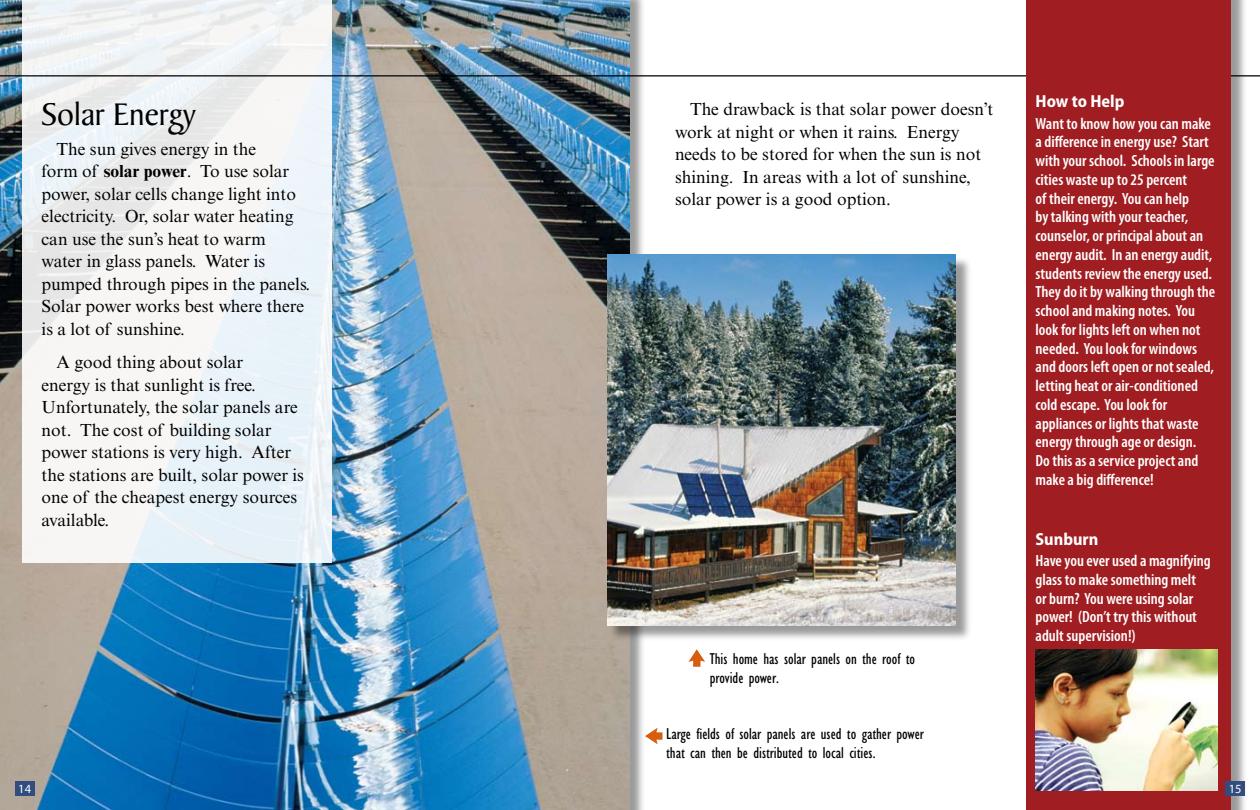
<style>
.page{position:relative;width:1260px;height:810px;background:#fff}
.page>*{position:absolute;margin:0;border:0;box-sizing:border-box;transform-origin:0 0}
.t1{font:33.75px "Baker Signet";letter-spacing:-.01em;color:#000}
.t2{font:17.5px/22.5px "Times New Roman MT Std";color:#000}
.t3{font:700 semi-condensed 17.5px "Myriad Pro";color:#fff}
.t4{font:600 condensed 16.25px/18.8px "Myriad Pro";color:#fff}
.t5{font:condensed 16.25px/18.8px "Gill Sans Std";color:#000}
.t6{font:12.5px "Myriad Pro";color:#fff}
.s1{font-weight:700}
</style>
<div class="page">
<img style="left:0;top:0;width:630px;height:810px">
<div style="left:609px;top:256px;width:363px;height:387px;background:#000;opacity:.4"></div>
<img style="left:608px;top:255px;width:348px;height:371px">
<svg style="left:645px;top:728px;width:18px;height:16px"></svg>
<svg style="left:688px;top:649px;width:17px;height:18px"></svg>
<div style="left:22px;top:0;width:310px;height:562px;background:linear-gradient(to right,#f2f1f0,#edf3f8)"></div>
<hr style="left:0;top:75px;width:1260px;height:1px;background:#000">
<div style="left:1028px;top:0;width:219px;height:810px;background:#000;opacity:.4"></div>
<div style="left:1026px;top:0;width:205px;height:810px;background:#a01d21"></div>
<img style="left:1035px;top:650px;width:183px;height:141px">
<div style="left:15px;top:782px;width:20px;height:14px;background:#314d7f"></div>
<div style="left:1225px;top:782px;width:20px;height:14px;background:#314d7f"></div>
<h1 class="t1" style="left:42px;top:96px;width:156px">Solar Energy</h1>
<p class="t2" style="left:42px;top:137px;width:270px;text-indent:15px">The sun gives energy in the<br>form of <span class="s1">solar power</span>. To use solar power, solar cells change light into electricity. Or, solar water heating can use the sun’s heat to warm water in glass panels. Water is pumped through pipes in the panels.<br>Solar power works best where there is a lot of sunshine.</p>
<p class="t2" style="left:42px;top:351px;width:264px;text-indent:15px">A good thing about solar<br>energy is that sunlight is free.<br>Unfortunately, the solar panels are not. The cost of building solar power stations is very high. After the stations are built, solar power is one of the cheapest energy sources available.</p>
<p class="t2" style="left:675px;top:98px;width:320px;text-indent:15px">The drawback is that solar power doesn’t work at night or when it rains. Energy needs to be stored for when the sun is not shining. In areas with a lot of sunshine, solar power is a good option.</p>
<p class="t5" style="left:710px;top:650px;width:207px">This home has solar panels on the roof to provide power.</p>
<p class="t5" style="left:666px;top:725px;width:259px">Large fields of solar panels are used to gather power that can then be distributed to local cities.</p>
<p class="t3" style="left:1036px;top:92px;width:90px">How to Help</p>
<p class="t4" style="left:1036px;top:114px;width:181px">Want to know how you can make a difference in energy use? Start with your school. Schools in large cities waste up to 25 percent<br>of their energy. You can help<br>by talking with your teacher, counselor, or principal about an energy audit. In an energy audit, students review the energy used.<br>They do it by walking through the school and making notes. You look for lights left on when not needed. You look for windows and doors left open or not sealed, letting heat or air-conditioned cold escape. You look for appliances or lights that waste energy through age or design.<br>Do this as a service project and make a big difference!</p>
<p class="t3" style="left:1036px;top:529px;width:64px">Sunburn</p>
<p class="t4" style="left:1036px;top:551px;width:177px">Have you ever used a magnifying glass to make something melt or burn? You were using solar power! (Don’t try this without adult supervision!)</p>
<p class="t6" style="left:18px;top:782px;width:14px">14</p>
<p class="t6" style="left:1229px;top:782px;width:14px">15</p>
</div>
